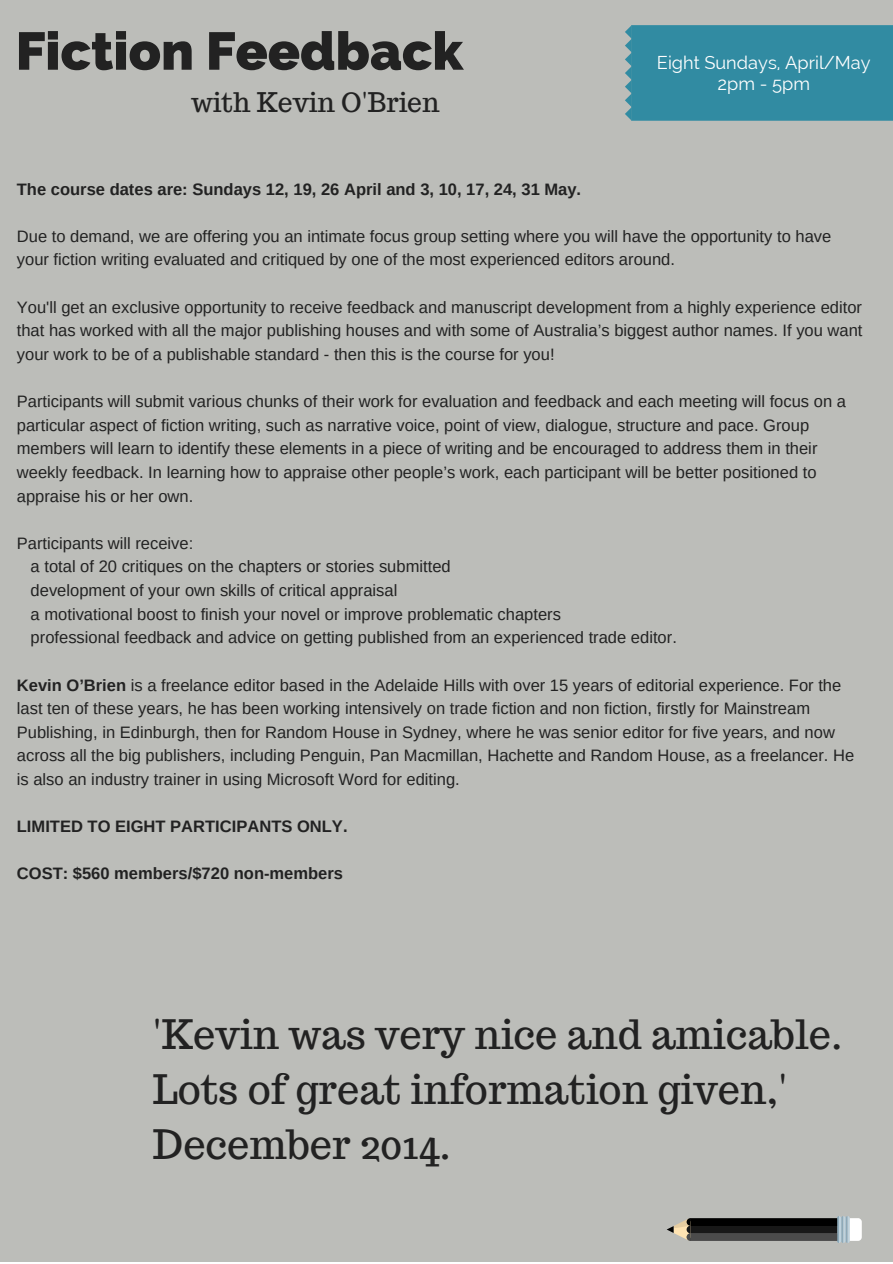
<style>
.page{position:relative;width:893px;height:1264px;background:#fff}
.page>*{position:absolute;margin:0;border:0;box-sizing:border-box;transform-origin:0 0}
.t1{font:800 52.95px "Raleway";color:#222}
.t2{font:39.75px/55.1px "Trocchi";color:#222}
.t3{font:26.4px "Trocchi";color:#222}
.t4{font:18.15px/21.3px "Raleway";color:#fff;text-align:center}
.t5{font:16.5px/23.5px "Arimo";color:#222}
.t6{font:700 16.5px "Arimo";color:#222}
.s1{font-weight:700}
</style>
<div class="page">
<div style="left:0;top:0;width:892px;height:1261px;background:#bcbdb9"></div>
<div style="left:625px;top:25px;width:267px;height:95px;background:#318ba2"></div>
<svg style="left:666px;top:1216px;width:195px;height:26px"></svg>
<h1 class="t1" style="left:16px;top:20px;width:449px">Fiction Feedback</h1>
<h3 class="t3" style="left:191px;top:86px;width:250px">with Kevin O'Brien</h3>
<p class="t4" style="left:657px;top:52px;width:215px">Eight Sundays, April/May<br>2pm - 5pm</p>
<p class="t6" style="left:17px;top:180px;width:566px">The course dates are: Sundays 12, 19, 26 April and 3, 10, 17, 24, 31 May.</p>
<p class="t5" style="left:17px;top:224px;width:816px">Due to demand, we are offering you an intimate focus group setting where you will have the opportunity to have your fiction writing evaluated and critiqued by one of the most experienced editors around.</p>
<p class="t5" style="left:17px;top:295px;width:847px;text-align:justify">You'll get an exclusive opportunity to receive feedback and manuscript development from a highly experience editor that has worked with all the major publishing houses and with some of Australia’s biggest author names. If you want your work to be of a publishable standard -- then this is the course for you!</p>
<p class="t5" style="left:17px;top:389px;width:830px">Participants will submit various chunks of their work for evaluation and feedback and each meeting will focus on a particular aspect of fiction writing, such as narrative voice, point of view, dialogue, structure and pace. Group members will learn to identify these elements in a piece of writing and be encouraged to address them in their weekly feedback. In learning how to appraise other people’s work, each participant will be better positioned to appraise his or her own.</p>
<p class="t5" style="left:31px;top:531px;width:647px;text-indent:-14px">Participants will receive:<br>a total of 20 critiques on the chapters or stories submitted<br>development of your own skills of critical appraisal<br>a motivational boost to finish your novel or improve problematic chapters<br>professional feedback and advice on getting published from an experienced trade editor.</p>
<p class="t5" style="left:17px;top:673px;width:838px"><span class="s1">Kevin O’Brien</span> is a freelance editor based in the Adelaide Hills with over 15 years of editorial experience. For the last ten of these years, he has been working intensively on trade fiction and non fiction, firstly for Mainstream Publishing, in Edinburgh, then for Random House in Sydney, where he was senior editor for five years, and now across all the big publishers, including Penguin, Pan Macmillan, Hachette and Random House, as a freelancer. He is also an industry trainer in using Microsoft Word for editing.</p>
<p class="t6" style="left:17px;top:817px;width:332px">LIMITED TO EIGHT PARTICIPANTS ONLY.</p>
<p class="t6" style="left:17px;top:864px;width:328px">COST: $560 members/$720 non--members</p>
<h2 class="t2" style="left:153px;top:1007px;width:691px">'Kevin was very nice and amicable.<br>Lots of great information given,'<br>December 2014.</h2>
</div>
